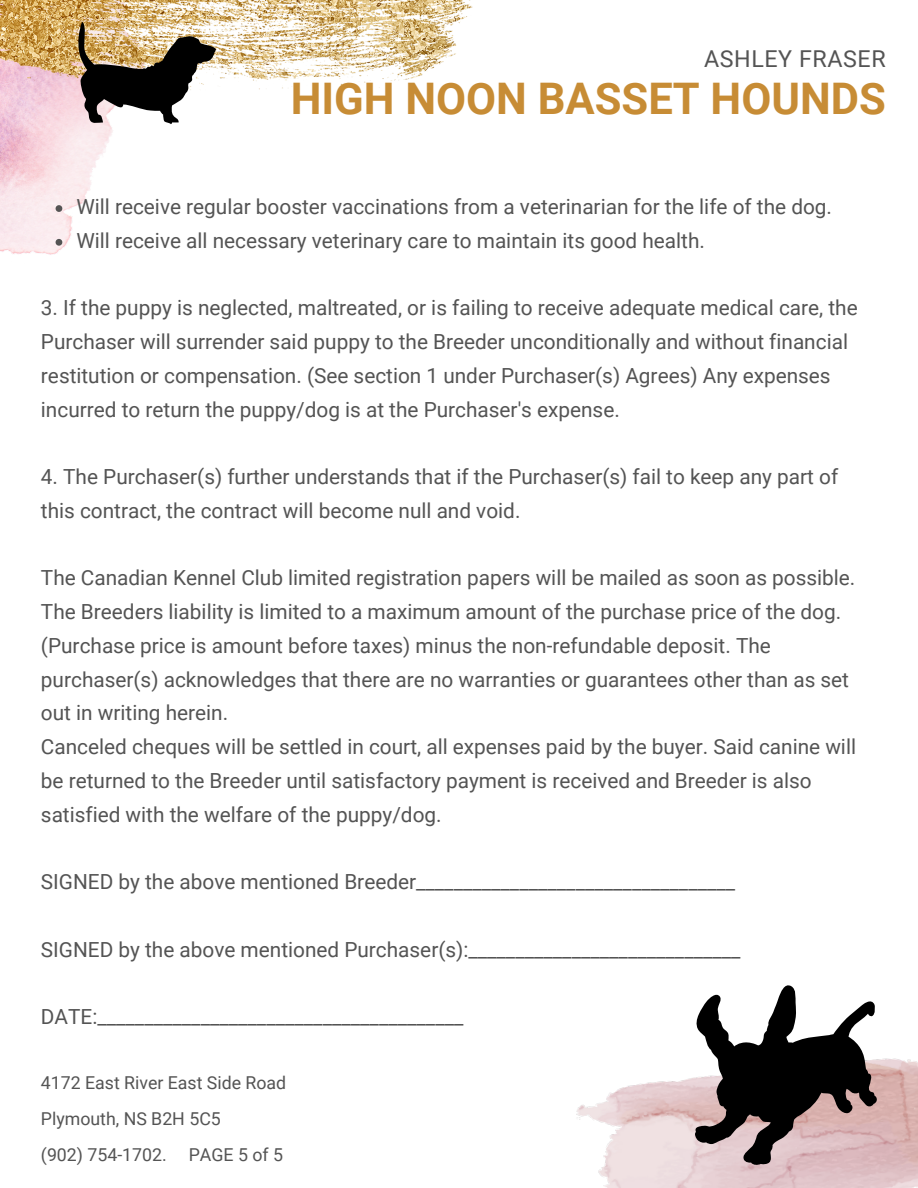
<style>
.page{position:relative;width:918px;height:1188px;background:#fff}
.page>*{position:absolute;margin:0;border:0;box-sizing:border-box;transform-origin:0 0}
.t1{font:700 43.5px "Roboto";color:#c78c35}
.t2{font:23.25px "Roboto";letter-spacing:.025em;color:#545454}
.t3{font:20.85px/33.8px "Roboto";color:#545454}
.t4{font:17.7px/36px "Roboto";color:#545454}
</style>
<div class="page">
<img style="left:0;top:0;width:473px;height:255px">
<svg style="left:56px;top:205px;width:6px;height:7px"></svg>
<svg style="left:56px;top:239px;width:6px;height:7px"></svg>
<svg style="left:78px;top:22px;width:138px;height:102px"></svg>
<img style="left:576px;top:1058px;width:342px;height:130px">
<svg style="left:694px;top:985px;width:183px;height:180px"></svg>
<p class="t2" style="left:704px;top:46px;width:183px">ASHLEY FRASER</p>
<h1 class="t1" style="left:291px;top:73px;width:597px">HIGH NOON BASSET HOUNDS</h1>
<p class="t3" style="left:76px;top:190px;width:757px">Will receive regular booster vaccinations from a veterinarian for the life of the dog.<br>Will receive all necessary veterinary care to maintain its good health.</p>
<p class="t3" style="left:41px;top:291px;width:818px">3. If the puppy is neglected, maltreated, or is failing to receive adequate medical care, the Purchaser will surrender said puppy to the Breeder unconditionally and without financial restitution or compensation. (See section 1 under Purchaser(s) Agrees) Any expenses incurred to return the puppy/dog is at the Purchaser's expense.</p>
<p class="t3" style="left:41px;top:460px;width:799px">4. The Purchaser(s) further understands that if the Purchaser(s) fail to keep any part of this contract, the contract will become null and void.</p>
<p class="t3" style="left:41px;top:561px;width:817px">The Canadian Kennel Club limited registration papers will be mailed as soon as possible.<br>The Breeders liability is limited to a maximum amount of the purchase price of the dog. (Purchase price is amount before taxes) minus the non-refundable deposit. The purchaser(s) acknowledges that there are no warranties or guarantees other than as set out in writing herein.<br>Canceled cheques will be settled in court, all expenses paid by the buyer. Said canine will be returned to the Breeder until satisfactory payment is received and Breeder is also satisfied with the welfare of the puppy/dog.</p>
<p class="t3" style="left:41px;top:865px;width:696px">SIGNED by the above mentioned Breeder__________________________________</p>
<p class="t3" style="left:41px;top:933px;width:701px">SIGNED by the above mentioned Purchaser(s):_____________________________</p>
<p class="t3" style="left:41px;top:1000px;width:424px">DATE:_______________________________________</p>
<p class="t4" style="left:41px;top:1065px;width:247px">4172 East River East Side Road<br>Plymouth, NS B2H 5C5<br>(902) 754-1702. PAGE 5 of 5</p>
</div>
